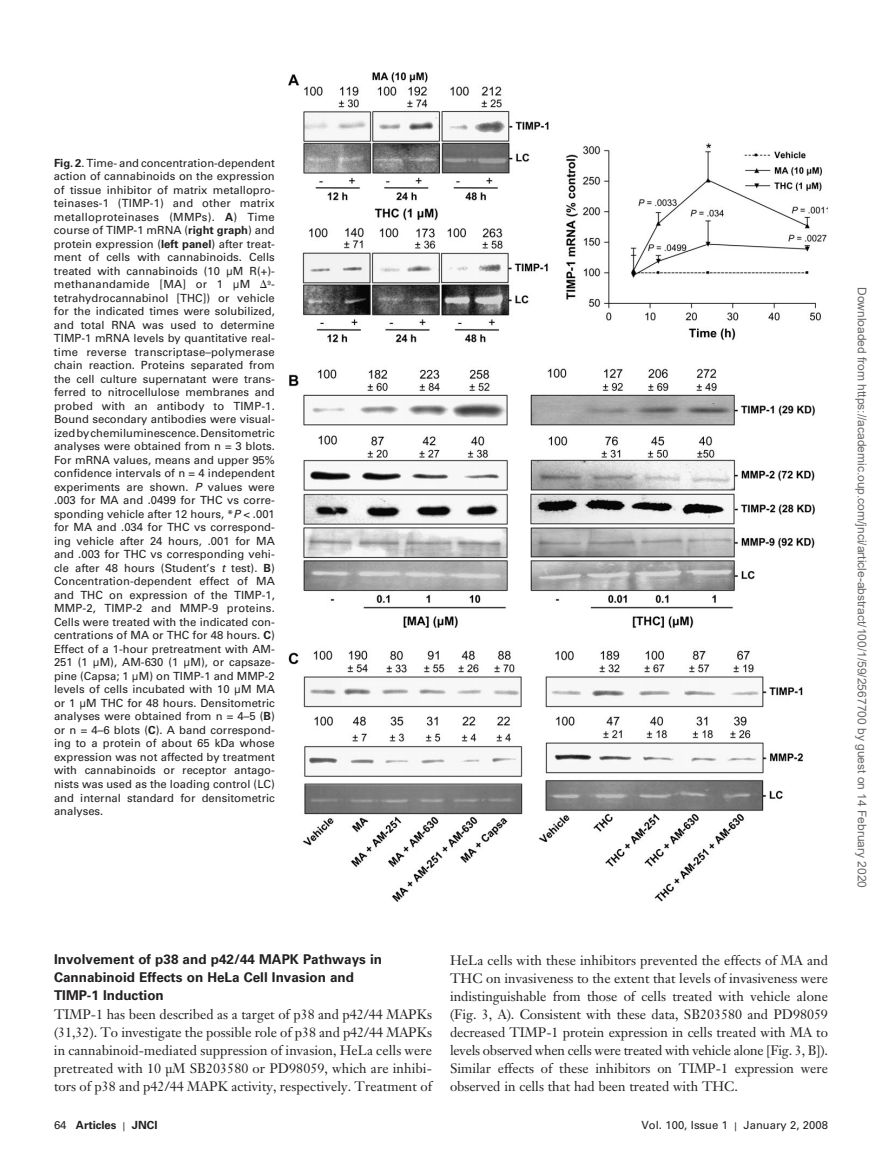
<style>
.page{position:relative;width:891px;height:1175px;background:#fff}
.page>*{position:absolute;margin:0;border:0;box-sizing:border-box;transform-origin:0 0}
.t1{font:13.5px/18px "Janson Text";color:#231f20;text-align:justify}
.t2{font:700 13.5px/18.1px "Univers";color:#231f20}
.t3{font:12px "Arial";color:#666}
.t4{font:11.25px/13.5px "Univers";color:#231f20;text-align:justify}
.t5{font:700 11.25px "Univers";color:#231f20}
.t6{font:6.15px "Univers";color:#231f20}
.s1{font-weight:700}
.s2{font-size:11.25px}
.s3{font-style:italic}
.s4{font-weight:400}
.s5{font-weight:400;font-size:9px}
.s6{font-size:9px}
</style>
<div class="page">
<img style="left:288px;top:72px;width:540px;height:829px">
<p class="t4" style="left:54px;top:157px;width:222px"><span class="s1">Fig. 2</span>. Time- and concentration- dependent action of cannabinoids on the expression of tissue inhibitor of matrix metallopro&shy;teinases-1 (TIMP-1) and other matrix metalloproteinases (MMPs). <span class="s1">A</span>) Time course of TIMP-1 mRNA ( <span class="s1">right graph</span>) and protein expression ( <span class="s1">left panel</span>) after treat&shy;ment of cells with cannabinoids. Cells treated with cannabinoids (10 µ M R(+)- methanandamide [MA] or 1 µ M</p>
<p class="t6" style="left:268px;top:280px;width:9px">9<span class="s2">-</span></p>
<p class="t4" style="left:54px;top:292px;width:222px">tetrahydrocannabinol [THC]) or vehicle for the indicated times were solubilized, and total RNA was used to determine TIMP-1 mRNA levels by quantitative real&shy;time reverse transcriptase – polymerase chain reaction. Proteins separated from the cell culture supernatant were trans&shy;ferred to nitrocellulose membranes and probed with an antibody to TIMP-1.<br>Bound secondary antibodies were visual&shy;ized by chemiluminescence. Densitometric analyses were obtained from n = 3 blots.<br>For mRNA values, means and upper 95% confidence intervals of n = 4 independent experiments are shown. <span class="s3">P</span> values were .003 for MA and .0499 for THC vs corre&shy;sponding vehicle after 12 hours, * <span class="s3">P</span> &lt; .001 for MA and .034 for THC vs correspond&shy;ing vehicle after 24 hours, .001 for MA and .003 for THC vs corresponding vehi&shy;cle after 48 hours (Student’s <span class="s3">t</span> test). <span class="s1">B</span>)<br>Concentration-dependent effect of MA and THC on expression of the TIMP-1, MMP-2, TIMP-2 and MMP-9 proteins.<br>Cells were treated with the indicated con&shy;centrations of MA or THC for 48 hours. <span class="s1">C</span>)<br>Effect of a 1-hour pretreatment with AM-251 (1 µ M), AM-630 (1 µ M), or capsaze&shy;pine (Capsa; 1 µ M) on TIMP-1 and MMP-2 levels of cells incubated with 10 µ M MA or 1 µ M THC for 48 hours. Densitometric analyses were obtained from n = 4 – 5 ( <span class="s1">B</span>) or n = 4 – 6 blots ( <span class="s1">C</span>). A band correspond&shy;ing to a protein of about 65 kDa whose expression was not affected by treatment with cannabinoids or receptor antago&shy;nists was used as the loading control (LC) and internal standard for densitometric analyses.</p>
<p class="t2" style="left:54px;top:951px;width:330px">Involvement of p38 and p42/44 MAPK Pathways in<br>Cannabinoid Effects on HeLa Cell Invasion and<br>TIMP-1 Induction</p>
<p class="t1" style="left:54px;top:1006px;width:380px">TIMP-1 has been described as a target of p38 and p42/44 MAPKs ( 31,32 ). To investigate the possible role of p38 and p42/44 MAPKs in cannabinoid-mediated suppression of invasion, HeLa cells were pretreated with 10 µ M SB203580 or PD98059, which are inhibi&shy;tors of p38 and p42/44 MAPK activity, respectively. Treatment of</p>
<p class="t1" style="left:450px;top:952px;width:380px">HeLa cells with these inhibitors prevented the effects of MA and THC on invasiveness to the extent that levels of invasiveness were indistinguishable from those of cells treated with vehicle alone ( Fig. 3, A ). Consistent with these data, SB203580 and PD98059 decreased TIMP-1 protein expression in cells treated with MA to levels observed when cells were treated with vehicle alone [ Fig. 3, B ]).<br>Similar effects of these inhibitors on TIMP-1 expression were observed in cells that had been treated with THC.</p>
<p class="t5" style="left:54px;top:1121px;width:105px"><span class="s4">64</span> Articles <span class="s5">|</span> JNCI</p>
<p class="t4" style="left:641px;top:1119px;width:188px">Vol. 100, Issue 1 <span class="s6">|</span> January 2, 2008</p>
<p class="t3" style="left:866px;top:287px;width:602px;rotate:90deg">Downloaded from https://academic.oup.com/jnci/article-abstract/100/1/59/2567700 by guest on 14 February 2020</p>
</div>
